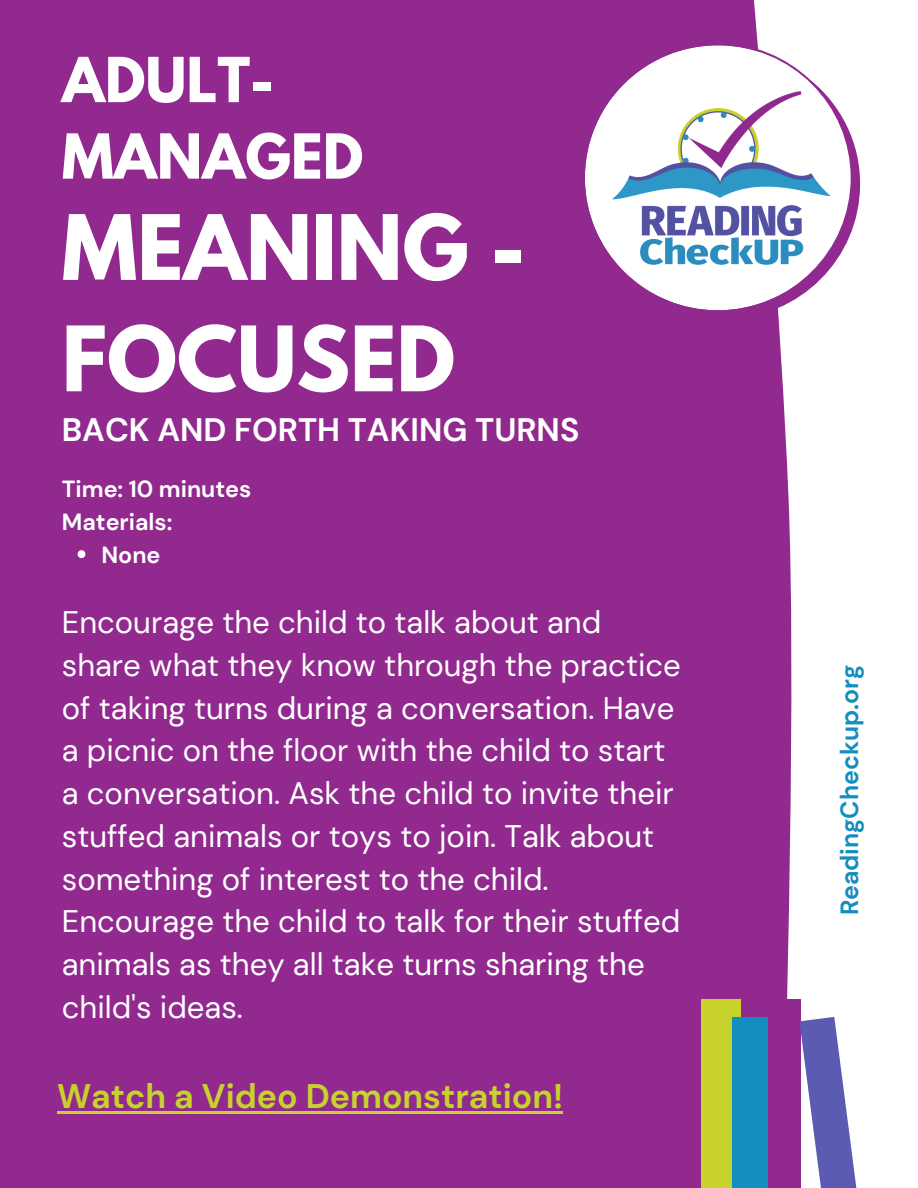
<style>
.page{position:relative;width:918px;height:1188px;background:#fff}
.page>*{position:absolute;margin:0;border:0;box-sizing:border-box;transform-origin:0 0}
.t1{font:700 79.8px/111.3px "League Spartan";color:#fff}
.t2{font:700 54.9px/76.5px "League Spartan";color:#fff}
.t3{font:700 33.9px "DM Sans";color:#c7d32c}
.t4{font:700 32.4px "DM Sans";color:#fff}
.t5{font:31.2px/42.8px "DM Sans";color:#fff}
.t6{font:700 24.9px "DM Sans";color:#128ebf}
.t7{font:700 23.4px "DM Sans";color:#fff}
</style>
<div class="page">
<div style="left:0;top:0;width:861px;height:1188px;background:#91298f"></div>
<svg style="left:583px;top:43px;width:277px;height:276px"></svg>
<img style="left:612px;top:92px;width:218px;height:173px">
<div style="left:701px;top:999px;width:40px;height:189px;background:#c7d32c"></div>
<div style="left:764px;top:999px;width:37px;height:189px;background:#91298f"></div>
<svg style="left:799px;top:1017px;width:62px;height:171px"></svg>
<div style="left:733px;top:1017px;width:35px;height:171px;background:#128ebf"></div>
<svg style="left:78px;top:550px;width:7px;height:8px"></svg>
<hr style="left:57px;top:1111px;width:506px;height:3px;background:#c7d32c">
<p class="t2" style="left:62px;top:49px;width:303px">ADULT-<br>MANAGED</p>
<p class="t1" style="left:62px;top:202px;width:465px">MEANING -<br>FOCUSED</p>
<p class="t4" style="left:62px;top:409px;width:519px">BACK AND FORTH TAKING TURNS</p>
<p class="t7" style="left:62px;top:474px;width:191px">Time: 10 minutes</p>
<p class="t7" style="left:62px;top:507px;width:112px">Materials:</p>
<p class="t7" style="left:101px;top:539px;width:61px">None</p>
<p class="t5" style="left:62px;top:601px;width:621px">Encourage the child to talk about and share what they know through the practice of taking turns during a conversation. Have a picnic on the floor with the child to start a conversation. Ask the child to invite their stuffed animals or toys to join. Talk about something of interest to the child.<br>Encourage the child to talk for their stuffed animals as they all take turns sharing the child's ideas.</p>
<p class="t3" style="left:57px;top:1075px;width:508px">Watch a Video Demonstration!</p>
<p class="t6" style="left:834px;top:915px;width:252px;rotate:-90deg">ReadingCheckup.org</p>
</div>
